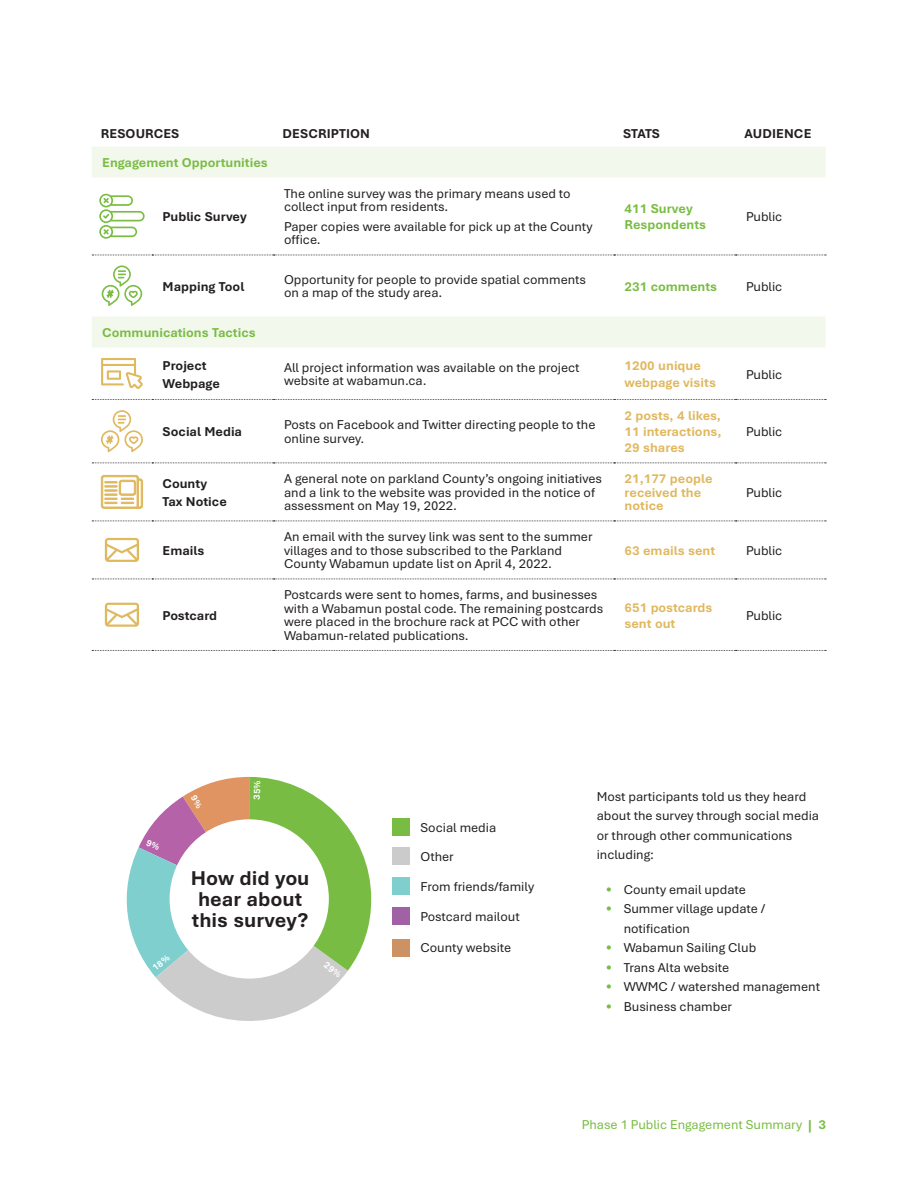
<style>
.page{position:relative;width:918px;height:1188px;background:#fff}
.page>*{position:absolute;margin:0;border:0;box-sizing:border-box;transform-origin:0 0}
.Graphic_1{font:700 21px/21px "Bierstadt";color:#241f21}
.Table__Body{font:13.5px/13.5px "Bierstadt";color:#231f20}
.Body{font:13.5px/19.5px "Bierstadt";color:#231f20}
.Table__Bold{font:700 13.5px/16.2px "Bierstadt";color:#e0b85e}
._5_Header{font:700 13.5px/18px "Bierstadt";color:#231f20}
._5_Header-2{font:700 13.5px "Bierstadt";color:#79bd42}
.Table__Header{font:700 13.5px "Bierstadt";letter-spacing:.01em;color:#241f21}
.t1{font:13.5px "Bierstadt";color:#79bd42}
.Table__Bold-2{font:700 13.5px/16.2px "Bierstadt";color:#79bd42}
.Table__Body-2{font:700 13.5px/13.5px "Bierstadt";color:#e0b85e}
.s1{color:#79bd42}
.s2{font-weight:700}
</style>
<div class="page">
<svg style="left:92px;top:147px;width:734px;height:200px"></svg>
<svg style="left:92px;top:399px;width:734px;height:1px"></svg>
<svg style="left:92px;top:463px;width:734px;height:1px"></svg>
<svg style="left:92px;top:521px;width:734px;height:1px"></svg>
<svg style="left:92px;top:579px;width:734px;height:1px"></svg>
<svg style="left:92px;top:650px;width:734px;height:1px"></svg>
<svg style="left:92px;top:255px;width:734px;height:1px"></svg>
<svg style="left:99px;top:194px;width:46px;height:45px"></svg>
<svg style="left:102px;top:265px;width:40px;height:41px"></svg>
<svg style="left:101px;top:358px;width:42px;height:31px"></svg>
<svg style="left:101px;top:410px;width:42px;height:42px"></svg>
<svg style="left:101px;top:475px;width:42px;height:34px"></svg>
<svg style="left:105px;top:538px;width:34px;height:24px"></svg>
<svg style="left:105px;top:603px;width:34px;height:24px"></svg>
<div style="left:392px;top:878px;width:18px;height:17px;background:#80cfcf"></div>
<div style="left:392px;top:939px;width:18px;height:17px;background:#cc9263"></div>
<div style="left:392px;top:907px;width:18px;height:18px;background:#a161a5"></div>
<div style="left:392px;top:848px;width:18px;height:17px;background:#cbcbcb"></div>
<div style="left:392px;top:818px;width:18px;height:17px;background:#78bd42"></div>
<svg style="left:126px;top:777px;width:245px;height:244px"></svg>
<p class="Table__Header" style="left:101px;top:126px;width:80px">RESOURCES</p>
<p class="Table__Header" style="left:283px;top:126px;width:89px">DESCRIPTION</p>
<p class="Table__Header" style="left:623px;top:126px;width:38px">STATS</p>
<p class="Table__Header" style="left:745px;top:126px;width:68px">AUDIENCE</p>
<p class="_5_Header-2" style="left:102px;top:155px;width:167px">Engagement Opportunities</p>
<p class="_5_Header" style="left:163px;top:208px;width:86px">Public Survey</p>
<p class="Table__Body" style="left:284px;top:187px;width:288px">The online survey was the primary means used to collect input from residents.</p>
<p class="Table__Body" style="left:284px;top:220px;width:310px">Paper copies were available for pick up at the County office.</p>
<p class="Table__Bold-2" style="left:625px;top:201px;width:83px">411 Survey<br>Respondents</p>
<p class="Table__Body" style="left:746px;top:210px;width:38px">Public</p>
<p class="_5_Header" style="left:163px;top:278px;width:83px">Mapping Tool</p>
<p class="Table__Body" style="left:284px;top:273px;width:304px">Opportunity for people to provide spatial comments on a map of the study area.</p>
<p class="Table__Bold-2" style="left:625px;top:279px;width:94px">231 comments</p>
<p class="Table__Body" style="left:746px;top:280px;width:38px">Public</p>
<p class="_5_Header-2" style="left:102px;top:325px;width:155px">Communications Tactics</p>
<p class="_5_Header" style="left:163px;top:356px;width:59px">Project<br>Webpage</p>
<p class="Table__Body" style="left:284px;top:361px;width:297px">All project information was available on the project website at wabamun.ca.</p>
<p class="Table__Bold" style="left:625px;top:358px;width:93px">1200 unique webpage visits</p>
<p class="Table__Body" style="left:746px;top:368px;width:38px">Public</p>
<p class="_5_Header" style="left:163px;top:423px;width:81px">Social Media</p>
<p class="Table__Body" style="left:284px;top:419px;width:313px">Posts on Facebook and Twitter directing people to the online survey.</p>
<p class="Table__Bold" style="left:625px;top:408px;width:98px;text-align:justify">2 posts, 4 likes, 11 interactions, 29 shares</p>
<p class="Table__Body" style="left:746px;top:425px;width:38px">Public</p>
<p class="_5_Header" style="left:163px;top:475px;width:66px">County<br>Tax Notice</p>
<p class="Table__Body" style="left:284px;top:473px;width:320px">A general note on parkland County’s ongoing initiatives and a link to the website was provided in the notice of assessment on May 19, 2022.</p>
<p class="Table__Body-2" style="left:625px;top:473px;width:90px">21,177 people received the notice</p>
<p class="Table__Body" style="left:746px;top:486px;width:38px">Public</p>
<p class="_5_Header" style="left:163px;top:542px;width:43px">Emails</p>
<p class="_5_Header" style="left:163px;top:607px;width:56px">Postcard</p>
<p class="Table__Body" style="left:284px;top:531px;width:310px">An email with the survey link was sent to the summer villages and to those subscribed to the Parkland<br>County Wabamun update list on April 4, 2022.</p>
<p class="Table__Body" style="left:284px;top:589px;width:321px">Postcards were sent to homes, farms, and businesses with a Wabamun postal code. The remaining postcards were placed in the brochure rack at PCC with other Wabamun-related publications.</p>
<p class="Table__Bold" style="left:625px;top:543px;width:92px">63 emails sent</p>
<p class="Table__Body" style="left:746px;top:544px;width:38px">Public</p>
<p class="Table__Bold" style="left:625px;top:599px;width:89px">651 postcards sent out</p>
<p class="Table__Body" style="left:746px;top:609px;width:38px">Public</p>
<p class="Graphic_1" style="left:191px;top:868px;width:120px">How did you hear about this survey?</p>
<p class="Body" style="left:420px;top:818px;width:77px">Social media</p>
<p class="Body" style="left:420px;top:847px;width:35px">Other</p>
<p class="Body" style="left:420px;top:877px;width:115px">From friends/family</p>
<p class="Body" style="left:420px;top:907px;width:101px">Postcard mailout</p>
<p class="Body" style="left:420px;top:939px;width:92px">County website</p>
<p class="Body" style="left:597px;top:787px;width:224px">Most participants told us they heard about the survey through social media or through other communications including:</p>
<p class="Table__Body" style="left:606px;top:883px;width:142px"><span class="s1">•</span> County email update</p>
<p class="Table__Body" style="left:624px;top:899px;width:143px;line-height:19.5px;text-indent:-18px"><span class="s1">•</span> Summer village update / notification</p>
<p class="Table__Body" style="left:606px;top:941px;width:152px"><span class="s1">•</span> Wabamun Sailing Club</p>
<p class="Table__Body" style="left:606px;top:961px;width:125px"><span class="s1">•</span> Trans Alta website</p>
<p class="Table__Body" style="left:606px;top:980px;width:216px"><span class="s1">•</span> WWMC / watershed management</p>
<p class="Table__Body" style="left:606px;top:1000px;width:128px"><span class="s1">•</span> Business chamber</p>
<p class="t1" style="left:582px;top:1117px;width:246px">Phase 1 Public Engagement Summary <span class="s2">| 3</span></p>
</div>
